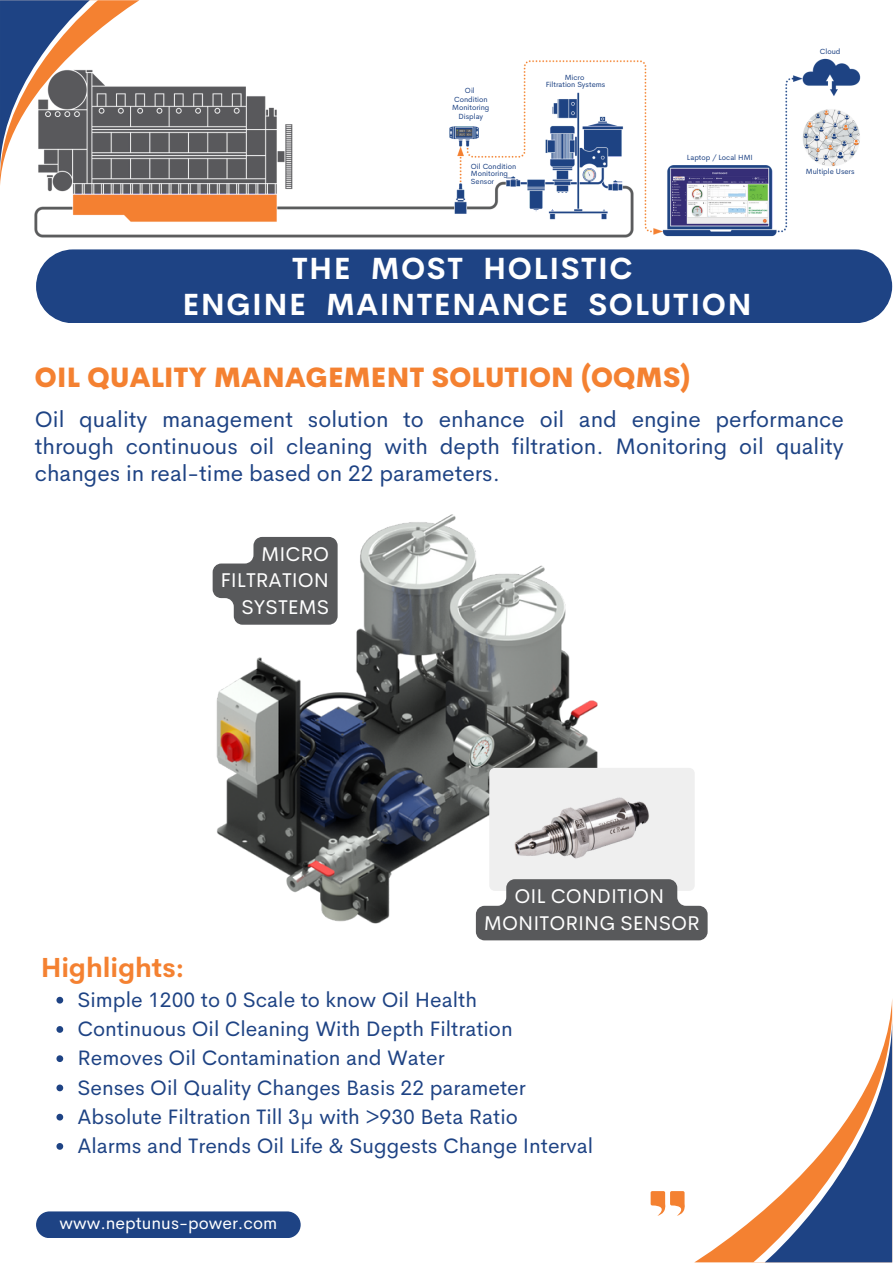
<style>
.page{position:relative;width:893px;height:1264px;background:#fff}
.page>*{position:absolute;margin:0;border:0;box-sizing:border-box;transform-origin:0 0}
.t1{font:700 30px "Cerebri Sans";letter-spacing:.05em;color:#fff}
.t2{font:800 27px "Cerebri Sans";letter-spacing:.01em;color:#f48131}
.t3{font:700 27px "Cerebri Sans";color:#f48131}
.t4{font:22.5px/27px "Cerebri Sans";color:#1e4384;text-align:justify}
.t5{font:21px "Cerebri Sans";color:#1e4384}
.t6{font:19.95px/26.5px "Cerebri Sans";color:#fff;text-align:right}
.t7{font:17.4px "Cerebri Sans";color:#fff}
.t8{font:7.5px/8.7px "Cerebri Sans";color:#1e4384;text-align:center}
</style>
<div class="page">
<img style="left:34px;top:58px;width:827px;height:180px">
<img style="left:212px;top:514px;width:422px;height:427px">
<svg style="left:213px;top:537px;width:124px;height:87px"></svg>
<svg style="left:476px;top:767px;width:231px;height:173px"></svg>
<svg style="left:56px;top:996px;width:7px;height:7px"></svg>
<svg style="left:56px;top:1026px;width:7px;height:6px"></svg>
<svg style="left:56px;top:1055px;width:7px;height:7px"></svg>
<svg style="left:56px;top:1084px;width:7px;height:7px"></svg>
<svg style="left:56px;top:1113px;width:7px;height:7px"></svg>
<svg style="left:56px;top:1143px;width:7px;height:6px"></svg>
<svg style="left:695px;top:1002px;width:197px;height:260px"></svg>
<svg style="left:753px;top:1013px;width:139px;height:249px"></svg>
<svg style="left:0;top:0;width:139px;height:186px"></svg>
<div style="left:36px;top:249px;width:856px;height:74px;background:#1e4384"></div>
<svg style="left:650px;top:1191px;width:35px;height:24px"></svg>
<div style="left:36px;top:1211px;width:264px;height:27px;background:#1e4384;border-radius:13px"></div>
<p class="t8" style="left:465px;top:86px;width:11px">Oil</p>
<p class="t8" style="left:452px;top:95px;width:39px">Condition<br>Monitoring<br>Display</p>
<p class="t8" style="left:471px;top:162px;width:47px;line-height:7.5px;text-align:left">Oil Condition<br>Monitoring</p>
<p class="t8" style="left:471px;top:177px;width:25px">Sensor</p>
<p class="t8" style="left:564px;top:73px;width:21px">Micro</p>
<p class="t8" style="left:545px;top:80px;width:61px">Filtration Systems</p>
<p class="t8" style="left:687px;top:153px;width:67px">Laptop / Local HMI</p>
<p class="t1" style="left:292px;top:249px;width:342px">THE MOST HOLISTIC</p>
<p class="t1" style="left:182px;top:285px;width:570px">ENGINE MAINTENANCE SOLUTION</p>
<p class="t8" style="left:819px;top:47px;width:22px">Cloud</p>
<p class="t8" style="left:805px;top:167px;width:50px">Multiple Users</p>
<p class="t2" style="left:35px;top:359px;width:656px">OIL QUALITY MANAGEMENT SOLUTION (OQMS)</p>
<p class="t4" style="left:35px;top:405px;width:810px">Oil quality management solution to enhance oil and engine performance through continuous oil cleaning with depth filtration. Monitoring oil quality changes in real-time based on 22 parameters.</p>
<p class="t6" style="left:220px;top:540px;width:110px">MICRO<br>FILTRATION<br>SYSTEMS</p>
<p class="t3" style="left:41px;top:949px;width:145px">Highlights:</p>
<p class="t6" style="left:514px;top:882px;width:151px">OIL CONDITION</p>
<p class="t6" style="left:484px;top:909px;width:217px">MONITORING SENSOR</p>
<p class="t5" style="left:77px;top:985px;width:401px">Simple 1200 to 0 Scale to know Oil Health</p>
<p class="t5" style="left:77px;top:1015px;width:436px">Continuous Oil Cleaning With Depth Filtration</p>
<p class="t5" style="left:77px;top:1044px;width:368px">Removes Oil Contamination and Water</p>
<p class="t5" style="left:77px;top:1073px;width:450px">Senses Oil Quality Changes Basis 22 parameter</p>
<p class="t5" style="left:77px;top:1102px;width:442px">Absolute Filtration Till 3µ with &gt;930 Beta Ratio</p>
<p class="t5" style="left:77px;top:1132px;width:517px">Alarms and Trends Oil Life &amp; Suggests Change Interval</p>
<p class="t7" style="left:59px;top:1211px;width:219px">www.neptunus-power.com</p>
</div>
